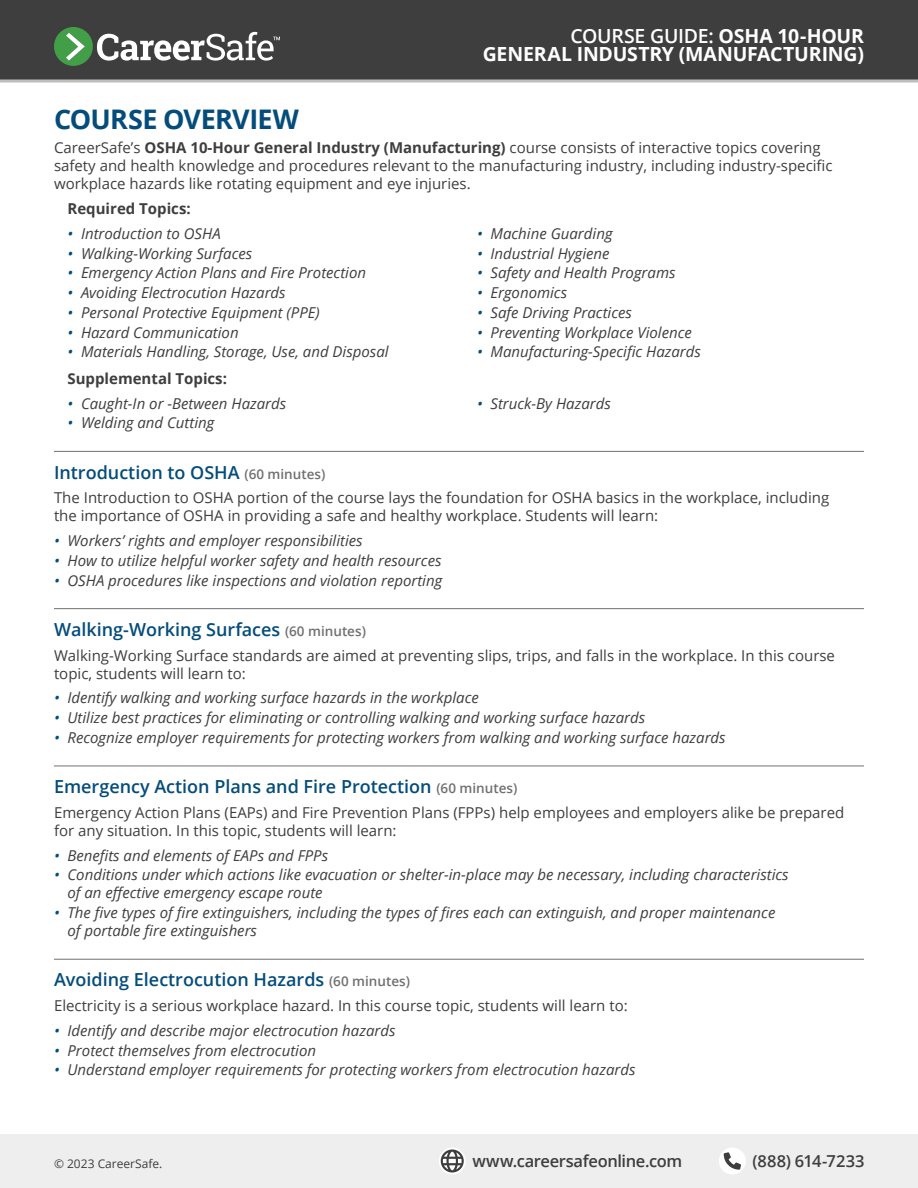
<style>
.page{position:relative;width:918px;height:1188px;background:#fff}
.page>*{position:absolute;margin:0;border:0;box-sizing:border-box;transform-origin:0 0}
.guide-section-headin{font:700 27px "Open Sans";letter-spacing:-.025em;color:#044c7a}
.t1{font:700 19.5px/18px "Open Sans";letter-spacing:-.01em;color:#fff;text-align:right}
.guide-section-title{font:600 18px "Open Sans";color:#044c7a}
.t2{font:600 16.5px "Open Sans";letter-spacing:-.02em;color:#3e3e3e}
.t3{font:600 16.5px "Open Sans";letter-spacing:.01em;color:#3e3e3e}
.t4{font:italic 15px/18px "Open Sans";color:#3e3e3e}
.guide-section-body{font:15px/18px "Open Sans";color:#3e3e3e}
.guide-section-body-2{font:700 15px "Open Sans";color:#3e3e3e}
.t5{font:12px "Open Sans";color:#3e3e3e}
.s1{font-weight:600}
.s2{font-weight:700}
.s3{color:#044c7a}
.s4{font-size:13.5px;color:#707070}
</style>
<div class="page">
<div style="left:0;top:0;width:918px;height:81px;background:#3e3e3e"></div>
<hr style="left:0;top:80px;width:918px;height:2px;background:#bfbfbf">
<div style="left:0;top:1134px;width:918px;height:54px;background:#eee"></div>
<svg style="left:54px;top:27px;width:226px;height:39px"></svg>
<svg style="left:439px;top:1148px;width:27px;height:26px"></svg>
<svg style="left:441px;top:1149px;width:23px;height:24px"></svg>
<div style="left:719px;top:1148px;width:27px;height:26px;background:#fff;border-radius:50%"></div>
<svg style="left:724px;top:1152px;width:17px;height:18px"></svg>
<hr style="left:54px;top:451px;width:810px;height:1px;background:#707070">
<hr style="left:54px;top:608px;width:810px;height:1px;background:#707070">
<hr style="left:54px;top:766px;width:810px;height:1px;background:#707070">
<hr style="left:54px;top:959px;width:810px;height:1px;background:#707070">
<h2 class="t1" style="left:483px;top:26px;width:383px"><span class="s1">COURSE GUIDE:</span> OSHA 10-HOUR<br>GENERAL INDUSTRY (MANUFACTURING)</h2>
<p class="guide-section-headin" style="left:54px;top:100px;width:246px">COURSE OVERVIEW</p>
<p class="guide-section-body" style="left:54px;top:139px;width:780px">CareerSafe’s <span class="s2">OSHA 10-Hour General Industry (Manufacturing)</span> course consists of interactive topics covering safety and health knowledge and procedures relevant to the manufacturing industry, including industry-specific workplace hazards like rotating equipment and eye injuries.</p>
<p class="guide-section-body-2" style="left:68px;top:198px;width:125px">Required Topics:</p>
<p class="t4" style="left:68px;top:224px;width:155px"><span class="s3">•</span> Introduction to OSHA</p>
<p class="t4" style="left:68px;top:244px;width:186px"><span class="s3">•</span> Walking-Working Surfaces</p>
<p class="t4" style="left:68px;top:264px;width:300px"><span class="s3">•</span> Emergency Action Plans and Fire Protection</p>
<p class="t4" style="left:68px;top:283px;width:220px"><span class="s3">•</span> Avoiding Electrocution Hazards</p>
<p class="t4" style="left:68px;top:303px;width:254px"><span class="s3">•</span> Personal Protective Equipment (PPE)</p>
<p class="t4" style="left:68px;top:323px;width:173px"><span class="s3">•</span> Hazard Communication</p>
<p class="t4" style="left:68px;top:342px;width:323px"><span class="s3">•</span> Materials Handling, Storage, Use, and Disposal</p>
<p class="t4" style="left:477px;top:224px;width:137px"><span class="s3">•</span> Machine Guarding</p>
<p class="t4" style="left:477px;top:244px;width:134px"><span class="s3">•</span> Industrial Hygiene</p>
<p class="t4" style="left:477px;top:264px;width:200px"><span class="s3">•</span> Safety and Health Programs</p>
<p class="t4" style="left:477px;top:283px;width:92px"><span class="s3">•</span> Ergonomics</p>
<p class="t4" style="left:477px;top:303px;width:156px"><span class="s3">•</span> Safe Driving Practices</p>
<p class="t4" style="left:477px;top:323px;width:216px"><span class="s3">•</span> Preventing Workplace Violence</p>
<p class="t4" style="left:477px;top:342px;width:225px"><span class="s3">•</span> Manufacturing-Specific Hazards</p>
<p class="guide-section-body-2" style="left:68px;top:368px;width:161px">Supplemental Topics:</p>
<p class="t4" style="left:68px;top:394px;width:220px"><span class="s3">•</span> Caught-In or -Between Hazards</p>
<p class="t4" style="left:68px;top:413px;width:148px"><span class="s3">•</span> Welding and Cutting</p>
<p class="t4" style="left:477px;top:394px;width:135px"><span class="s3">•</span> Struck-By Hazards</p>
<p class="guide-section-title" style="left:54px;top:460px;width:273px">Introduction to OSHA <span class="s4">(60 minutes)</span></p>
<p class="guide-section-body" style="left:54px;top:488px;width:777px">The Introduction to OSHA portion of the course lays the foundation for OSHA basics in the workplace, including the importance of OSHA in providing a safe and healthy workplace. Students will learn:</p>
<p class="t4" style="left:54px;top:531px;width:310px"><span class="s3">•</span> Workers’ rights and employer responsibilities</p>
<p class="t4" style="left:54px;top:551px;width:389px"><span class="s3">•</span> How to utilize helpful worker safety and health resources</p>
<p class="t4" style="left:54px;top:571px;width:390px"><span class="s3">•</span> OSHA procedures like inspections and violation reporting</p>
<p class="guide-section-title" style="left:54px;top:617px;width:313px">Walking-Working Surfaces <span class="s4">(60 minutes)</span></p>
<p class="guide-section-body" style="left:54px;top:646px;width:783px">Walking-Working Surface standards are aimed at preventing slips, trips, and falls in the workplace. In this course topic, students will learn to:</p>
<p class="t4" style="left:54px;top:688px;width:426px"><span class="s3">•</span> Identify walking and working surface hazards in the workplace</p>
<p class="t4" style="left:54px;top:708px;width:593px"><span class="s3">•</span> Utilize best practices for eliminating or controlling walking and working surface hazards</p>
<p class="t4" style="left:54px;top:728px;width:673px"><span class="s3">•</span> Recognize employer requirements for protecting workers from walking and working surface hazards</p>
<p class="guide-section-title" style="left:54px;top:774px;width:465px">Emergency Action Plans and Fire Protection <span class="s4">(60 minutes)</span></p>
<p class="guide-section-body" style="left:54px;top:803px;width:792px">Emergency Action Plans (EAPs) and Fire Prevention Plans (FPPs) help employees and employers alike be prepared for any situation. In this topic, students will learn:</p>
<p class="t4" style="left:54px;top:846px;width:276px"><span class="s3">•</span> Benefits and elements of EAPs and FPPs</p>
<p class="t4" style="left:68px;top:866px;width:723px;text-indent:-14px"><span class="s3">•</span> Conditions under which actions like evacuation or shelter-in-place may be necessary, including characteristics of an effective emergency escape route</p>
<p class="t4" style="left:68px;top:903px;width:709px;text-indent:-14px"><span class="s3">•</span> The five types of fire extinguishers, including the types of fires each can extinguish, and proper maintenance of portable fire extinguishers</p>
<p class="guide-section-title" style="left:54px;top:968px;width:357px">Avoiding Electrocution Hazards <span class="s4">(60 minutes)</span></p>
<p class="guide-section-body" style="left:54px;top:996px;width:575px">Electricity is a serious workplace hazard. In this course topic, students will learn to:</p>
<p class="t4" style="left:54px;top:1021px;width:343px"><span class="s3">•</span> Identify and describe major electrocution hazards</p>
<p class="t4" style="left:54px;top:1041px;width:264px"><span class="s3">•</span> Protect themselves from electrocution</p>
<p class="t4" style="left:54px;top:1061px;width:583px"><span class="s3">•</span> Understand employer requirements for protecting workers from electrocution hazards</p>
<p class="t5" style="left:54px;top:1155px;width:110px">© 2023 CareerSafe.</p>
<p class="t2" style="left:472px;top:1150px;width:211px">www.careersafeonline.com</p>
<p class="t3" style="left:753px;top:1150px;width:114px">(888) 614-7233</p>
</div>
